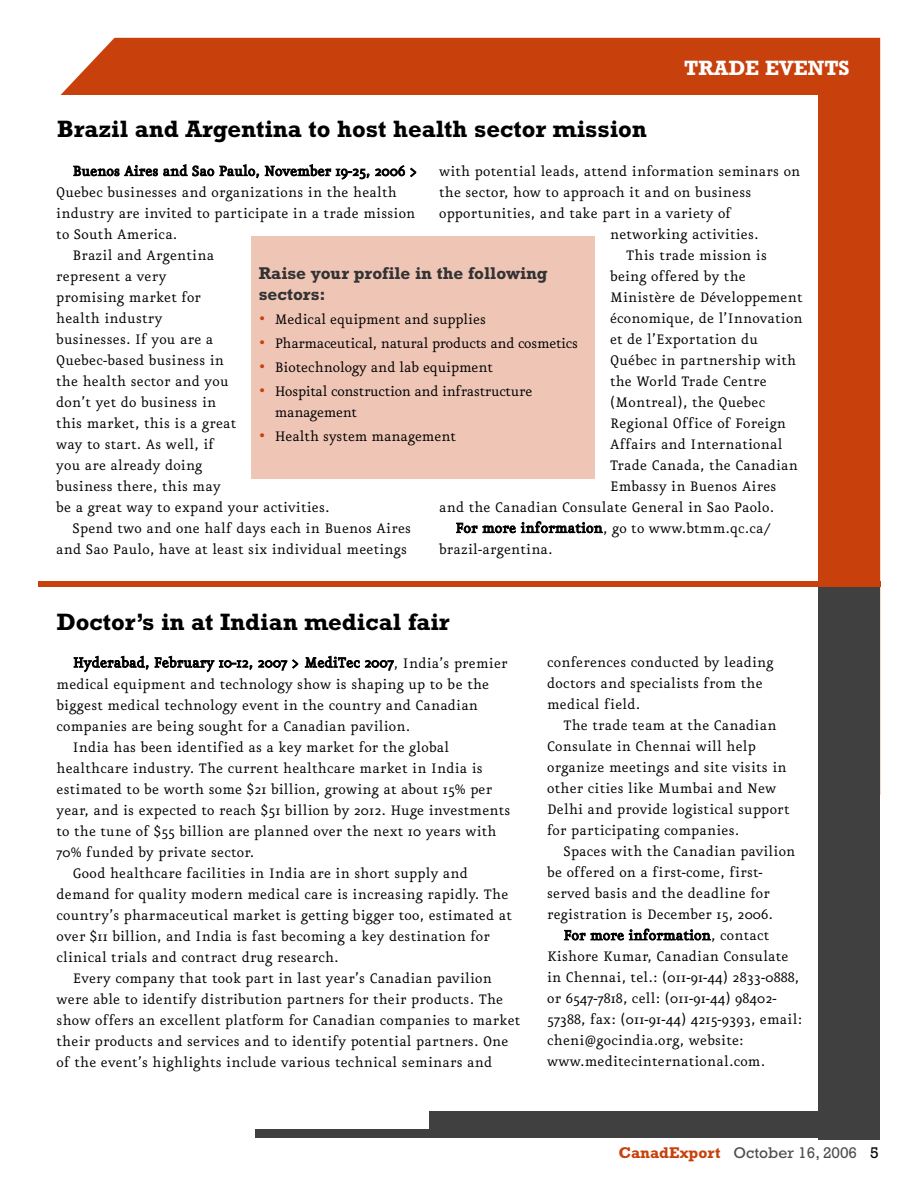
<style>
.page{position:relative;width:918px;height:1188px;background:#fff}
.page>*{position:absolute;margin:0;border:0;box-sizing:border-box;transform-origin:0 0}
.t1{font:700 24px "Rockwell";color:#000}
.t2{font:700 21px "Rockwell";color:#fff}
.t3{font:700 17.25px/21px "Rockwell";color:#333}
.t4{font:16.5px/21px "Eureka";letter-spacing:.015em;color:#000}
.t5{font:16.5px/21px "Eureka";letter-spacing:-.015em;color:#000}
.t6{font:15.75px "Rockwell";color:#4d4d4d}
.s1{font-size:19.5px;color:#c8410c}
.s2{font-weight:700;color:#c8410c}
.s3{color:#000}
</style>
<div class="page">
<div style="left:60px;top:38px;width:820px;height:543px;background:#c8410c"></div>
<div style="left:705px;top:584px;width:175px;height:555px;background:#404040"></div>
<div style="left:30px;top:95px;width:788px;height:1044px;background:#fff"></div>
<div style="left:430px;top:1111px;width:450px;height:25px;background:#404040"></div>
<div style="left:256px;top:1129px;width:624px;height:8px;background:#404040"></div>
<div style="left:38px;top:581px;width:843px;height:6px;background:#c8410c"></div>
<div style="left:251px;top:236px;width:344px;height:242px;background:#efc6b6"></div>
<h1 class="t1" style="left:57px;top:121px;width:591px">Brazil and Argentina to host health sector mission</h1>
<p class="t2" style="left:684px;top:61px;width:167px">TRADE EVENTS</p>
<p class="t4" style="left:73px;top:159px;width:346px">Buenos Aires and Sao Paulo, November 19-25, 2006 &gt;</p>
<p class="t4" style="left:56px;top:181px;width:342px">Quebec businesses and organizations in the health</p>
<p class="t4" style="left:56px;top:202px;width:361px">industry are invited to participate in a trade mission</p>
<p class="t4" style="left:56px;top:223px;width:123px">to South America.</p>
<p class="t4" style="left:72px;top:244px;width:143px">Brazil and Argentina</p>
<p class="t4" style="left:56px;top:265px;width:112px">represent a very</p>
<p class="t4" style="left:56px;top:286px;width:146px">promising market for</p>
<p class="t4" style="left:56px;top:307px;width:108px">health industry</p>
<p class="t4" style="left:56px;top:328px;width:159px">businesses. If you are a</p>
<p class="t4" style="left:56px;top:349px;width:169px">Quebec-based business in</p>
<p class="t4" style="left:56px;top:370px;width:174px">the health sector and you</p>
<p class="t4" style="left:56px;top:391px;width:161px">don’t yet do business in</p>
<p class="t4" style="left:56px;top:412px;width:182px">this market, this is a great</p>
<p class="t4" style="left:56px;top:433px;width:160px">way to start. As well, if</p>
<p class="t4" style="left:56px;top:454px;width:148px">you are already doing</p>
<p class="t4" style="left:56px;top:475px;width:166px">business there, this may</p>
<p class="t4" style="left:56px;top:496px;width:275px">be a great way to expand your activities.</p>
<p class="t4" style="left:72px;top:517px;width:340px">Spend two and one half days each in Buenos Aires</p>
<p class="t4" style="left:56px;top:538px;width:352px">and Sao Paulo, have at least six individual meetings</p>
<p class="t4" style="left:439px;top:160px;width:363px">with potential leads, attend information seminars on</p>
<p class="t4" style="left:439px;top:181px;width:314px">the sector, how to approach it and on business</p>
<p class="t4" style="left:439px;top:202px;width:294px">opportunities, and take part in a variety of</p>
<p class="t4" style="left:610px;top:223px;width:150px">networking activities.</p>
<p class="t4" style="left:626px;top:244px;width:142px">This trade mission is</p>
<p class="t4" style="left:610px;top:265px;width:137px">being offered by the</p>
<p class="t4" style="left:610px;top:286px;width:194px">Ministère de Développement</p>
<p class="t4" style="left:610px;top:307px;width:194px">économique, de l’Innovation</p>
<p class="t4" style="left:610px;top:328px;width:149px">et de l’Exportation du</p>
<p class="t4" style="left:610px;top:349px;width:188px">Québec in partnership with</p>
<p class="t4" style="left:610px;top:370px;width:158px">the World Trade Centre</p>
<p class="t4" style="left:610px;top:391px;width:157px">(Montreal), the Quebec</p>
<p class="t4" style="left:610px;top:412px;width:177px">Regional Office of Foreign</p>
<p class="t4" style="left:610px;top:433px;width:174px">Affairs and International</p>
<p class="t4" style="left:610px;top:454px;width:189px">Trade Canada, the Canadian</p>
<p class="t4" style="left:610px;top:475px;width:168px">Embassy in Buenos Aires</p>
<p class="t4" style="left:439px;top:496px;width:337px">and the Canadian Consulate General in Sao Paolo.</p>
<p class="t4" style="left:456px;top:517px;width:316px">For more information, go to www.btmm.qc.ca/</p>
<p class="t4" style="left:439px;top:538px;width:115px">brazil-argentina.</p>
<p class="t3" style="left:259px;top:265px;width:290px">Raise your profile in the following sectors:</p>
<p class="t4" style="left:259px;top:308px;width:229px"><span class="s1">•</span> Medical equipment and supplies</p>
<p class="t5" style="left:259px;top:332px;width:321px"><span class="s1">•</span> Pharmaceutical, natural products and cosmetics</p>
<p class="t4" style="left:259px;top:356px;width:236px"><span class="s1">•</span> Biotechnology and lab equipment</p>
<p class="t5" style="left:275px;top:380px;width:259px;text-indent:-16px"><span class="s1">•</span> Hospital construction and infrastructure management</p>
<p class="t4" style="left:259px;top:425px;width:199px"><span class="s1">•</span> Health system management</p>
<h1 class="t1" style="left:56px;top:614px;width:395px">Doctor’s in at Indian medical fair</h1>
<p class="t4" style="left:73px;top:651px;width:436px">Hyderabad, February 10-12, 2007 &gt; MediTec 2007, India’s premier</p>
<p class="t4" style="left:57px;top:672px;width:434px">medical equipment and technology show is shaping up to be the</p>
<p class="t4" style="left:57px;top:693px;width:423px">biggest medical technology event in the country and Canadian</p>
<p class="t4" style="left:57px;top:714px;width:355px">companies are being sought for a Canadian pavilion.</p>
<p class="t4" style="left:73px;top:735px;width:378px">India has been identified as a key market for the global</p>
<p class="t4" style="left:57px;top:756px;width:428px">healthcare industry. The current healthcare market in India is</p>
<p class="t4" style="left:57px;top:777px;width:437px">estimated to be worth some $21 billion, growing at about 15% per</p>
<p class="t4" style="left:57px;top:798px;width:455px">year, and is expected to reach $51 billion by 2012. Huge investments</p>
<p class="t4" style="left:57px;top:819px;width:442px">to the tune of $55 billion are planned over the next 10 years with</p>
<p class="t4" style="left:57px;top:840px;width:199px">70% funded by private sector.</p>
<p class="t4" style="left:73px;top:861px;width:397px">Good healthcare facilities in India are in short supply and</p>
<p class="t4" style="left:57px;top:882px;width:453px">demand for quality modern medical care is increasing rapidly. The</p>
<p class="t4" style="left:57px;top:903px;width:457px">country’s pharmaceutical market is getting bigger too, estimated at</p>
<p class="t4" style="left:57px;top:924px;width:435px">over $11 billion, and India is fast becoming a key destination for</p>
<p class="t4" style="left:57px;top:945px;width:284px">clinical trials and contract drug research.</p>
<p class="t4" style="left:73px;top:966px;width:421px">Every company that took part in last year’s Canadian pavilion</p>
<p class="t4" style="left:57px;top:987px;width:448px">were able to identify distribution partners for their products. The</p>
<p class="t4" style="left:57px;top:1008px;width:465px">show offers an excellent platform for Canadian companies to market</p>
<p class="t4" style="left:57px;top:1029px;width:454px">their products and services and to identify potential partners. One</p>
<p class="t4" style="left:57px;top:1050px;width:437px">of the event’s highlights include various technical seminars and</p>
<p class="t4" style="left:547px;top:651px;width:228px">conferences conducted by leading doctors and specialists from the medical field.</p>
<p class="t4" style="left:547px;top:714px;width:244px;text-indent:16px">The trade team at the Canadian<br>Consulate in Chennai will help organize meetings and site visits in other cities like Mumbai and New<br>Delhi and provide logistical support for participating companies.</p>
<p class="t4" style="left:563px;top:840px;width:233px">Spaces with the Canadian pavilion</p>
<p class="t4" style="left:547px;top:861px;width:217px">be offered on a first-come, first-</p>
<p class="t4" style="left:547px;top:882px;width:224px">served basis and the deadline for</p>
<p class="t4" style="left:547px;top:903px;width:227px">registration is December 15, 2006.</p>
<p class="t4" style="left:564px;top:924px;width:207px">For more information, contact</p>
<p class="t4" style="left:547px;top:945px;width:243px">Kishore Kumar, Canadian Consulate</p>
<p class="t4" style="left:547px;top:966px;width:254px">in Chennai, tel.: (011-91-44) 2833-0888,</p>
<p class="t4" style="left:547px;top:987px;width:231px">or 6547-7818, cell: (011-91-44) 98402-</p>
<p class="t4" style="left:547px;top:1008px;width:256px">57388, fax: (011-91-44) 4215-9393, email:</p>
<p class="t4" style="left:547px;top:1029px;width:198px">cheni@gocindia.org, website:</p>
<p class="t4" style="left:547px;top:1050px;width:219px">www.meditecinternational.com.</p>
<p class="t6" style="left:619px;top:1147px;width:261px"><span class="s2">CanadExport</span> October 16, 2006 <span class="s3">5</span></p>
</div>
